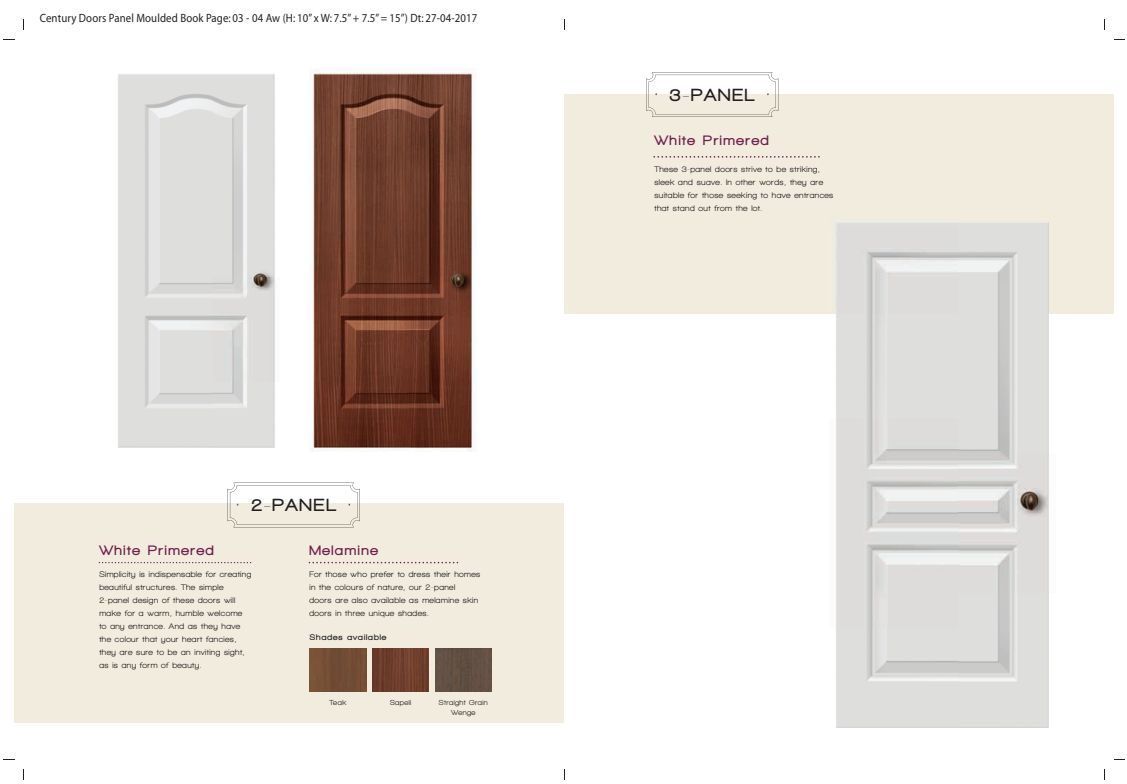
<style>
.page{position:relative;width:1127px;height:784px;background:#fff}
.page>*{position:absolute;margin:0;border:0;box-sizing:border-box;transform-origin:0 0}
.t1{font:900 18px "Walkway";letter-spacing:.12em;color:#231f20}
.t2{font:900 14px "Walkway";letter-spacing:.12em;color:#701e4d}
.t3{font:12px "Myriad";letter-spacing:.01em;color:#231f20;scale:.9 1}
.t4{font:800 8.4px/13px "Walkway";letter-spacing:.05em;color:#231f20}
.t5{font:900 8.4px "Walkway";letter-spacing:.12em;color:#231f20}
.t6{font:800 7.4px/9.3px "Walkway";letter-spacing:.05em;color:#231f20;text-align:center}
</style>
<div class="page">
<svg style="left:4px;top:19px;width:20px;height:21px"></svg>
<svg style="left:4px;top:759px;width:20px;height:20px"></svg>
<svg style="left:1104px;top:19px;width:20px;height:21px"></svg>
<svg style="left:1104px;top:759px;width:20px;height:20px"></svg>
<div style="left:15px;top:30px;width:1098px;height:738px;background:#fff"></div>
<div style="left:564px;top:94px;width:549px;height:219px;background:#f1ecde"></div>
<div style="left:15px;top:503px;width:549px;height:219px;background:#f1ecde"></div>
<svg style="left:308px;top:561px;width:150px;height:2px"></svg>
<svg style="left:99px;top:562px;width:152px;height:1px"></svg>
<svg style="left:227px;top:482px;width:132px;height:45px"></svg>
<svg style="left:646px;top:72px;width:132px;height:45px"></svg>
<svg style="left:653px;top:156px;width:166px;height:1px"></svg>
<img style="left:118px;top:74px;width:157px;height:374px">
<img style="left:309px;top:70px;width:164px;height:381px">
<img style="left:828px;top:222px;width:227px;height:506px">
<div style="left:435px;top:648px;width:56px;height:43px;background:#625044"></div>
<img style="left:372px;top:648px;width:57px;height:43px">
<div style="left:310px;top:648px;width:56px;height:43px;background:#734d36"></div>
<h3 class="t3" style="left:40px;top:12px;width:487px">Century Doors Panel Moulded Book Page: 03 - 04 Aw (H: 10” x W: 7.5” + 7.5” = 15”) Dt: 27-04-2017</h3>
<h1 class="t1" style="left:251px;top:495px;width:85px">2-PANEL</h1>
<h2 class="t2" style="left:99px;top:543px;width:116px">White Primered</h2>
<p class="t4" style="left:99px;top:567px;width:153px">Simplicity is indispensable for creating beautiful structures. The simple 2-panel design of these doors will make for a warm, humble welcome to any entrance. And as they have the colour that your heart fancies, they are sure to be an inviting sight, as is any form of beauty.</p>
<h2 class="t2" style="left:309px;top:543px;width:70px">Melamine</h2>
<p class="t4" style="left:309px;top:567px;width:172px">For those who prefer to dress their homes in the colours of nature, our 2-panel<br>doors are also available as melamine skin doors in three unique shades.</p>
<p class="t5" style="left:310px;top:632px;width:78px">Shades available</p>
<p class="t6" style="left:329px;top:697px;width:19px">Teak</p>
<p class="t6" style="left:390px;top:697px;width:22px">Sapeli</p>
<p class="t6" style="left:439px;top:698px;width:50px">Straight Grain<br>Wenge</p>
<h1 class="t1" style="left:669px;top:85px;width:85px">3-PANEL</h1>
<h2 class="t2" style="left:654px;top:133px;width:116px">White Primered</h2>
<p class="t4" style="left:654px;top:162px;width:180px">These 3-panel doors strive to be striking, sleek and suave. In other words, they are suitable for those seeking to have entrances that stand out from the lot.</p>
</div>
